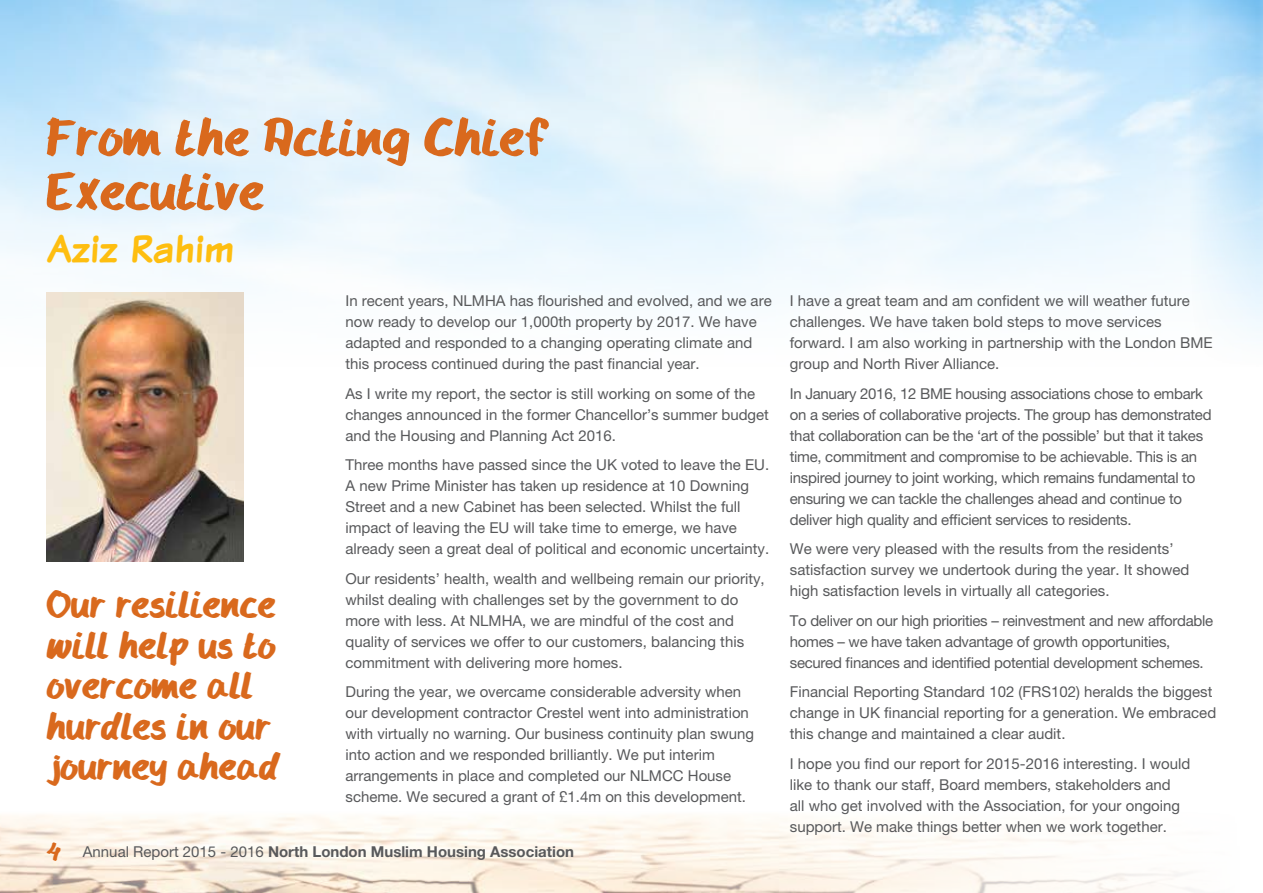
<style>
.page{position:relative;width:1263px;height:893px;background:#fff}
.page>*{position:absolute;margin:0;border:0;box-sizing:border-box;transform-origin:0 0}
.t1{font:56.25px/54px "HANDYHANDY";color:#d9691d}
.t2{font:700 40.8px "Komika Text";letter-spacing:.03em;color:#febe10}
.t3{font:40.5px/40.5px "HANDYHANDY";color:#d9691d}
.t4{font:15px/21px "Helvetica Neue LT Pro";color:#58595b}
.t5{font:15px/21px "Helvetica Neue LT Pro";letter-spacing:-.02em;color:#58595b}
.t6{font:700 15px "Helvetica Neue LT Pro";color:#58595b}
.s1{font-family:"HANDYHANDY";font-weight:400;font-size:27px;color:#d9691d}
.s2{font-weight:400}
</style>
<div class="page">
<img style="left:0;top:0;width:1178px;height:514px">
<img style="left:0;top:552px;width:1190px;height:341px">
<img style="left:47px;top:292px;width:196px;height:269px">
<h1 class="t1" style="left:47px;top:111px;width:504px">From the Acting Chief<br>Executive</h1>
<h2 class="t2" style="left:47px;top:222px;width:188px">Aziz Rahim</h2>
<h3 class="t3" style="left:47px;top:585px;width:236px">Our resilience will help us to overcome all hurdles in our journey ahead</h3>
<p class="t4" style="left:345px;top:290px;width:428px">In recent years, NLMHA has flourished and evolved, and we are now ready to develop our 1,000th property by 2017. We have adapted and responded to a changing operating climate and this process continued during the past financial year.</p>
<p class="t4" style="left:345px;top:383px;width:425px">As I write my report, the sector is still working on some of the changes announced in the former Chancellor’s summer budget and the Housing and Planning Act 2016.</p>
<p class="t4" style="left:345px;top:454px;width:425px">Three months have passed since the UK voted to leave the EU.<br>A new Prime Minister has taken up residence at 10 Downing Street and a new Cabinet has been selected. Whilst the full impact of leaving the EU will take time to emerge, we have already seen a great deal of political and economic uncertainty.</p>
<p class="t4" style="left:345px;top:568px;width:421px">Our residents’ health, wealth and wellbeing remain our priority, whilst dealing with challenges set by the government to do more with less. At NLMHA, we are mindful of the cost and quality of services we offer to our customers, balancing this commitment with delivering more homes.</p>
<p class="t4" style="left:345px;top:681px;width:410px">During the year, we overcame considerable adversity when our development contractor Crestel went into administration with virtually no warning. Our business continuity plan swung into action and we responded brilliantly. We put interim arrangements in place and completed our NLMCC House scheme. We secured a grant of £1.4m on this development.</p>
<p class="t6" style="left:47px;top:842px;width:529px"><span class="s1">4</span> <span class="s2">Annual Report 2015 - 2016</span> North London Muslim Housing Association</p>
<p class="t4" style="left:790px;top:290px;width:424px">I have a great team and am confident we will weather future challenges. We have taken bold steps to move services forward. I am also working in partnership with the London BME group and North River Alliance.</p>
<p class="t5" style="left:790px;top:383px;width:423px">In January 2016, 12 BME housing associations chose to embark on a series of collaborative projects. The group has demonstrated that collaboration can be the ‘art of the possible’ but that it takes time, commitment and compromise to be achievable. This is an inspired journey to joint working, which remains fundamental to ensuring we can tackle the challenges ahead and continue to deliver high quality and efficient services to residents.</p>
<p class="t4" style="left:790px;top:538px;width:401px">We were very pleased with the results from the residents’ satisfaction survey we undertook during the year. It showed high satisfaction levels in virtually all categories.</p>
<p class="t5" style="left:790px;top:610px;width:425px">To deliver on our high priorities – reinvestment and new affordable homes – we have taken advantage of growth opportunities, secured finances and identified potential development schemes.</p>
<p class="t4" style="left:790px;top:681px;width:428px">Financial Reporting Standard 102 (FRS102) heralds the biggest change in UK financial reporting for a generation. We embraced this change and maintained a clear audit.</p>
<p class="t4" style="left:790px;top:753px;width:402px">I hope you find our report for 2015-2016 interesting. I would like to thank our staff, Board members, stakeholders and<br>all who get involved with the Association, for your ongoing support. We make things better when we work together.</p>
</div>
